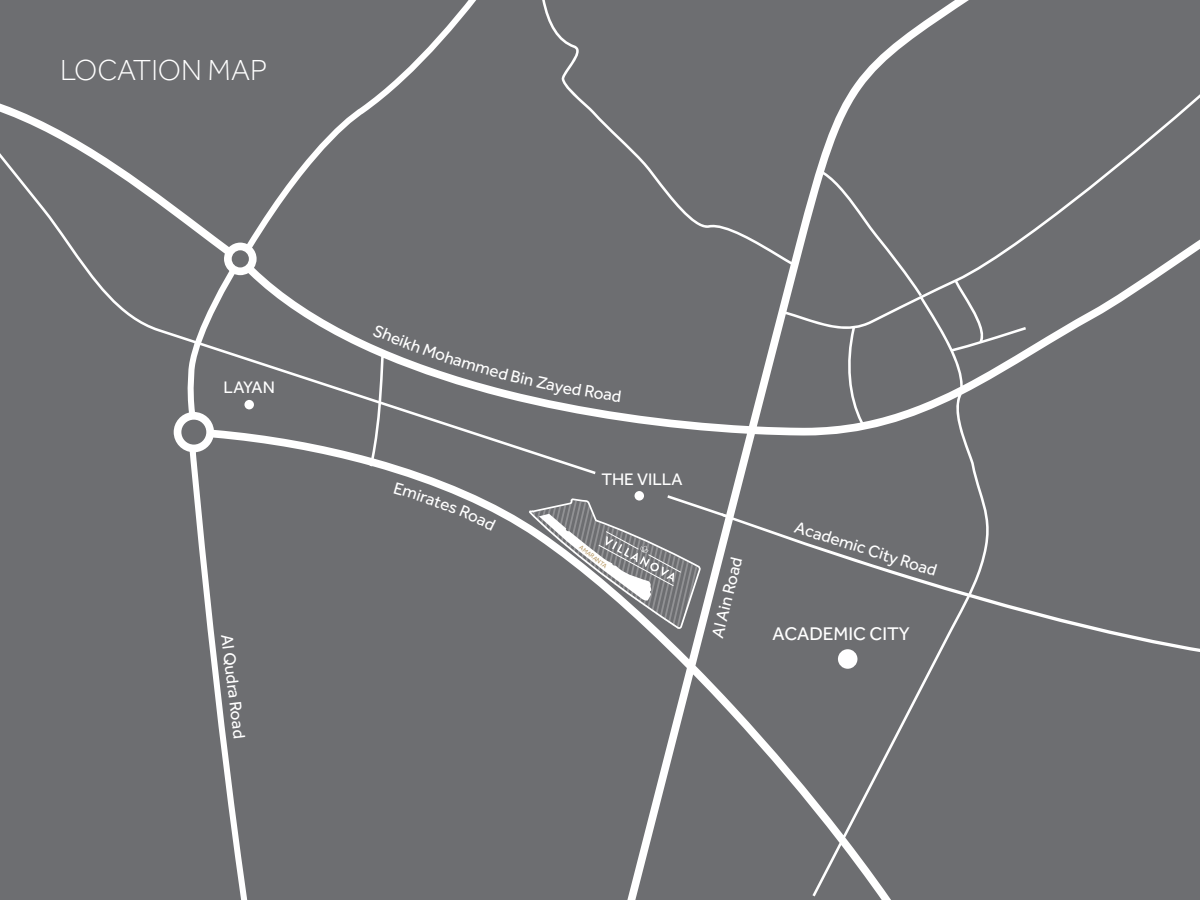
<style>
.page{position:relative;width:1200px;height:900px;background:#6d6e71}
.page>*{position:absolute;margin:0;border:0;box-sizing:border-box;transform-origin:0 0}
.t1{font:300 30px "Effra";color:#fff}
.t2{font:19.05px "Effra";color:#fff}
.t3{font:17.25px "Effra";color:#fff}
.t4{font:6.45px "Effra";color:#b99b68}
</style>
<div class="page">
<div style="left:721px;top:513px;width:479px;height:148px;background:#6d6e71"></div>
<svg style="left:186px;top:265px;width:53px;height:155px;background:#838486"></svg>
<svg style="left:186px;top:442px;width:95px;height:458px;background:#76777a"></svg>
<div style="left:239px;top:0;width:387px;height:257px;background:#6d6e71"></div>
<svg style="left:528px;top:497px;width:174px;height:134px;background:#898a8c"></svg>
<svg style="left:372px;top:324px;width:249px;height:78px;background:#78797b"></svg>
<svg style="left:394px;top:482px;width:102px;height:49px;background:#7c7d7f"></svg>
<h1 class="t1" style="left:60px;top:54px;width:209px">LOCATION MAP</h1>
<p class="t3" style="left:224px;top:377px;width:53px">LAYAN</p>
<p class="t3" style="left:237px;top:633px;width:107px;rotate:83deg">Al Qudra Road</p>
<p class="t3" style="left:601px;top:469px;width:83px">THE VILLA</p>
<p class="t4" style="left:582px;top:544px;width:34px;rotate:37deg">AMARANTA</p>
<p class="t3" style="left:707px;top:635px;width:84px;rotate:-76deg">Al Ain Road</p>
<p class="t3" style="left:798px;top:517px;width:150px;rotate:17deg">Academic City Road</p>
<p class="t2" style="left:772px;top:623px;width:139px">ACADEMIC CITY</p>
</div>
